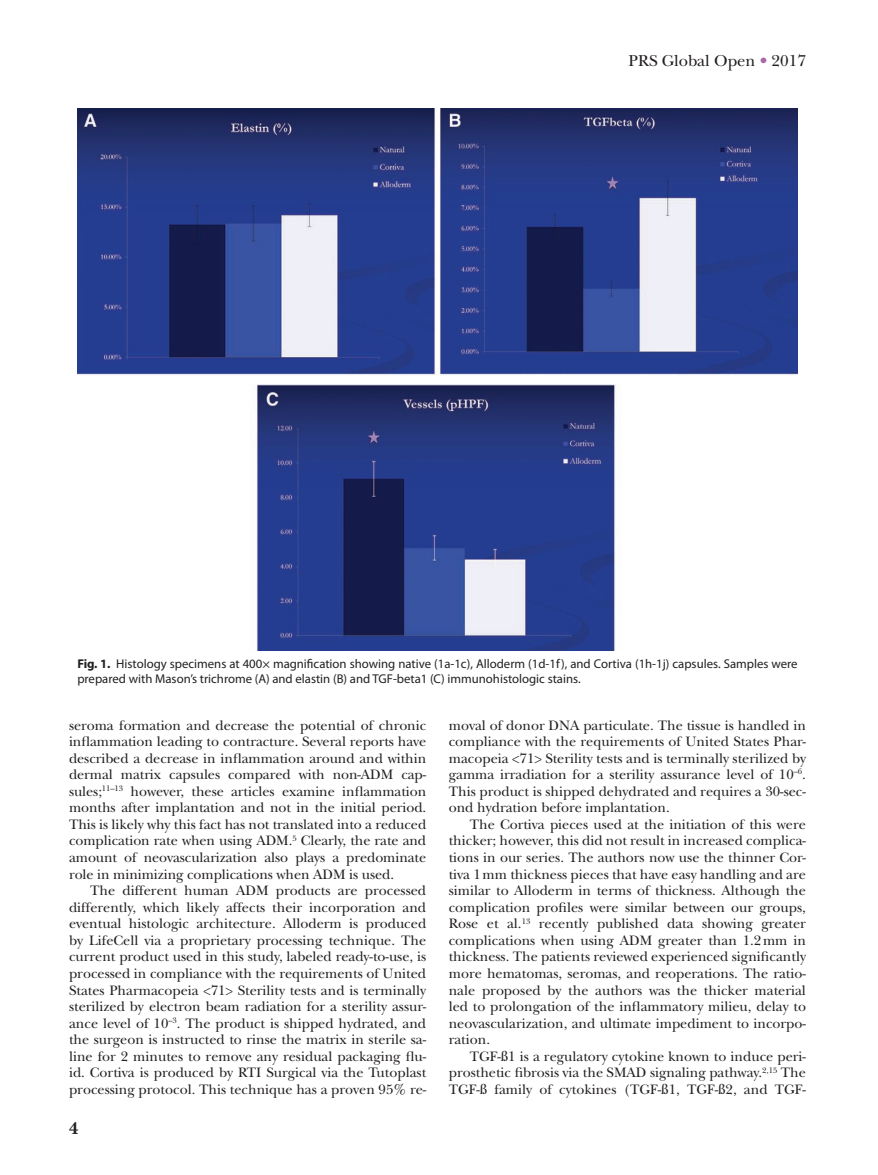
<style>
.page{position:relative;width:878px;height:1175px;background:#fff}
.page>*{position:absolute;margin:0;border:0;box-sizing:border-box;transform-origin:0 0}
.t1{font:700 18px "New Baskerville";color:#231f20}
.t2{font:16.5px "New Baskerville";color:#231f20}
.t3{font:14.25px/16.5px "New Baskerville";color:#231f20;text-align:justify}
.t4{font:12.75px/15px "Myriad Pro";color:#231f20}
.s1{color:#a966aa}
.s2{font-weight:700}
.s3{font-family:"Gandhari Unicode"}
</style>
<div class="page">
<img style="left:77px;top:108px;width:720px;height:542px">
<p class="t2" style="left:628px;top:51px;width:179px">PRS Global Open <span class="s1">•</span> 2017</p>
<p class="t4" style="left:77px;top:656px;width:721px"><span class="s2">Fig. 1.</span> Histology specimens at 400× magnification showing native (1a-1c), Alloderm (1d-1f), and Cortiva (1h-1j) capsules. Samples were prepared with Mason’s trichrome (A) and elastin (B) and TGF-beta1 (C) immunohistologic stains.</p>
<p class="t3" style="left:69px;top:716px;width:359px">seroma formation and decrease the potential of chronic inflammation leading to contracture. Several reports have described a decrease in inflammation around and within dermal matrix capsules compared with non-ADM cap&shy;sules;<sup>11–13</sup> however, these articles examine inflammation months after implantation and not in the initial period.<br>This is likely why this fact has not translated into a reduced complication rate when using ADM.<sup>5</sup> Clearly, the rate and amount of neovascularization also plays a predominate role in minimizing complications when ADM is used.</p>
<p class="t3" style="left:69px;top:882px;width:359px;text-indent:21px">The different human ADM products are processed differently, which likely affects their incorporation and eventual histologic architecture. Alloderm is produced by LifeCell via a proprietary processing technique. The current product used in this study, labeled ready-to-use, is processed in compliance with the requirements of United States Pharmacopeia &lt;71&gt; Sterility tests and is terminally sterilized by electron beam radiation for a sterility assur&shy;ance level of 10<sup>–3</sup>. The product is shipped hydrated, and the surgeon is instructed to rinse the matrix in sterile sa&shy;line for 2 minutes to remove any residual packaging flu&shy;id. Cortiva is produced by RTI Surgical via the Tutoplast processing protocol. This technique has a proven 95% re-</p>
<p class="t1" style="left:69px;top:1118px;width:11px">4</p>
<p class="t3" style="left:448px;top:716px;width:359px">moval of donor DNA particulate. The tissue is handled in compliance with the requirements of United States Phar&shy;macopeia &lt;71&gt; Sterility tests and is terminally sterilized by gamma irradiation for a sterility assurance level of 10<sup>–6</sup>.<br>This product is shipped dehydrated and requires a 30-sec&shy;ond hydration before implantation.</p>
<p class="t3" style="left:448px;top:816px;width:359px;text-indent:21px">The Cortiva pieces used at the initiation of this were thicker; however, this did not result in increased complica&shy;tions in our series. The authors now use the thinner Cor&shy;tiva 1mm thickness pieces that have easy handling and are similar to Alloderm in terms of thickness. Although the complication profiles were similar between our groups, Rose et al.<sup>13</sup> recently published data showing greater complications when using ADM greater than 1.2mm in thickness. The patients reviewed experienced significantly more hematomas, seromas, and reoperations. The ratio&shy;nale proposed by the authors was the thicker material led to prolongation of the inflammatory milieu, delay to neovascularization, and ultimate impediment to incorpo&shy;ration.</p>
<p class="t3" style="left:448px;top:1048px;width:359px;text-indent:21px">TGF-<span class="s3">ß</span>1 is a regulatory cytokine known to induce peri&shy;prosthetic fibrosis via the SMAD signaling pathway.<sup>2,15</sup> The TGF-<span class="s3">ß</span> family of cytokines (TGF-<span class="s3">ß</span>1, TGF-<span class="s3">ß</span>2, and TGF-</p>
</div>
